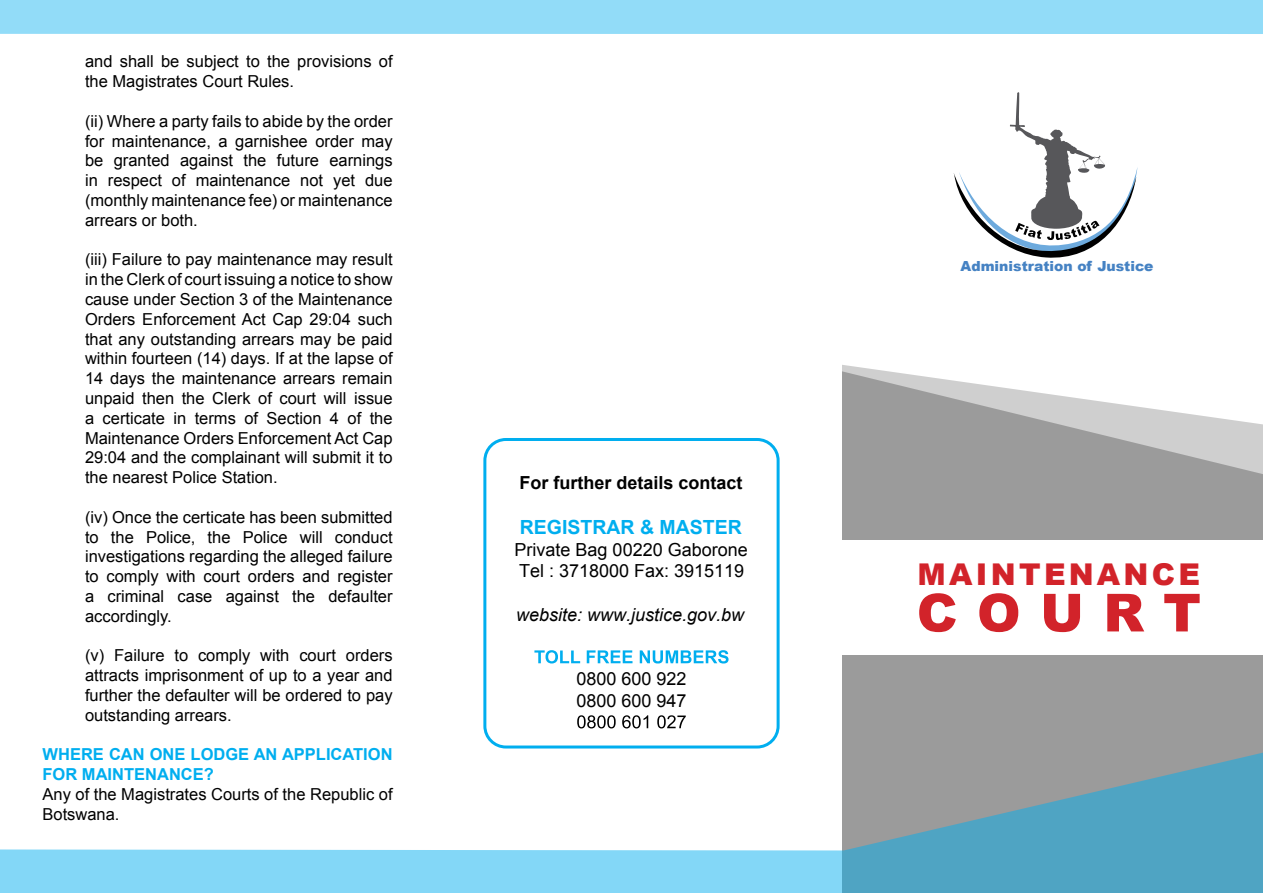
<style>
.page{position:relative;width:1263px;height:893px;background:#fff}
.page>*{position:absolute;margin:0;border:0;box-sizing:border-box;transform-origin:0 0}
.t1{font:900 52.5px "Arial";letter-spacing:.37em;color:#d2232a}
.t2{font:900 30px "Arial";letter-spacing:.11em;color:#d2232a}
.t3{font:700 19.5px "Arial";color:#00aeef}
.t4{font:18px/21.6px "Arial";color:#000}
.t5{font:italic 18px "Arial";color:#000}
.t6{font:700 18px "Arial";color:#000}
.t7{font:16.5px/19.8px "Arial";color:#000;text-align:justify}
.t8{font:700 16.5px/19.8px "Arial";color:#00aeef}
.t9{font:900 13.95px "Arial";color:#4582c3}
</style>
<div class="page">
<svg style="left:842px;top:371px;width:421px;height:379px;fill:#9b9b9b"></svg>
<div style="left:0;top:0;width:1263px;height:34px;background:#92dcf8"></div>
<svg style="left:0;top:750px;width:1263px;height:143px"></svg>
<div style="left:842px;top:540px;width:421px;height:115px;background:#fff"></div>
<svg style="left:953px;top:92px;width:184px;height:166px"></svg>
<svg style="left:534px;top:650px;width:194px;height:13px"></svg>
<div style="left:483px;top:438px;width:297px;height:310px;border:3px solid #00aeef;border-radius:21px"></div>
<svg style="left:577px;top:715px;width:109px;height:13px"></svg>
<p class="t7" style="left:85px;top:52px;width:309px">and shall be subject to the provisions of the Magistrates Court Rules.</p>
<p class="t7" style="left:85px;top:111px;width:309px">(ii) Where a party fails to abide by the order for maintenance, a garnishee order may be granted against the future earnings in respect of maintenance not yet due (monthly maintenance fee) or maintenance arrears or both.</p>
<p class="t7" style="left:85px;top:250px;width:309px">(iii) Failure to pay maintenance may result in the Clerk of court issuing a notice to show cause under Section 3 of the Maintenance Orders Enforcement Act Cap 29:04 such that any outstanding arrears may be paid within fourteen (14) days. If at the lapse of 14 days the maintenance arrears remain unpaid then the Clerk of court will issue a certicate in terms of Section 4 of the Maintenance Orders Enforcement Act Cap 29:04 and the complainant will submit it to the nearest Police Station.</p>
<p class="t7" style="left:85px;top:507px;width:309px">(iv) Once the certicate has been submitted to the Police, the Police will conduct investigations regarding the alleged failure to comply with court orders and register a criminal case against the defaulter accordingly.</p>
<p class="t7" style="left:85px;top:646px;width:309px">(v) Failure to comply with court orders attracts imprisonment of up to a year and further the defaulter will be ordered to pay outstanding arrears.</p>
<p class="t8" style="left:43px;top:745px;width:352px">WHERE CAN ONE LODGE AN APPLICATION<br>FOR MAINTENANCE?</p>
<p class="t7" style="left:43px;top:784px;width:352px">Any of the Magistrates Courts of the Republic of<br>Botswana.</p>
<p class="t6" style="left:519px;top:471px;width:225px">For further details contact</p>
<p class="t3" style="left:520px;top:514px;width:224px">REGISTRAR &amp; MASTER</p>
<p class="t4" style="left:515px;top:539px;width:235px">Private Bag 00220 Gaborone<br>Tel : 3718000 Fax: 3915119</p>
<p class="t5" style="left:516px;top:602px;width:230px">website: www.justice.gov.bw</p>
<p class="t4" style="left:576px;top:668px;width:112px">0800 600 922<br>0800 600 947</p>
<p class="t9" style="left:960px;top:256px;width:194px">Administration of Justice</p>
<h2 class="t2" style="left:917px;top:552px;width:284px">MAINTENANCE</h2>
<h1 class="t1" style="left:917px;top:575px;width:286px">COURT</h1>
</div>
